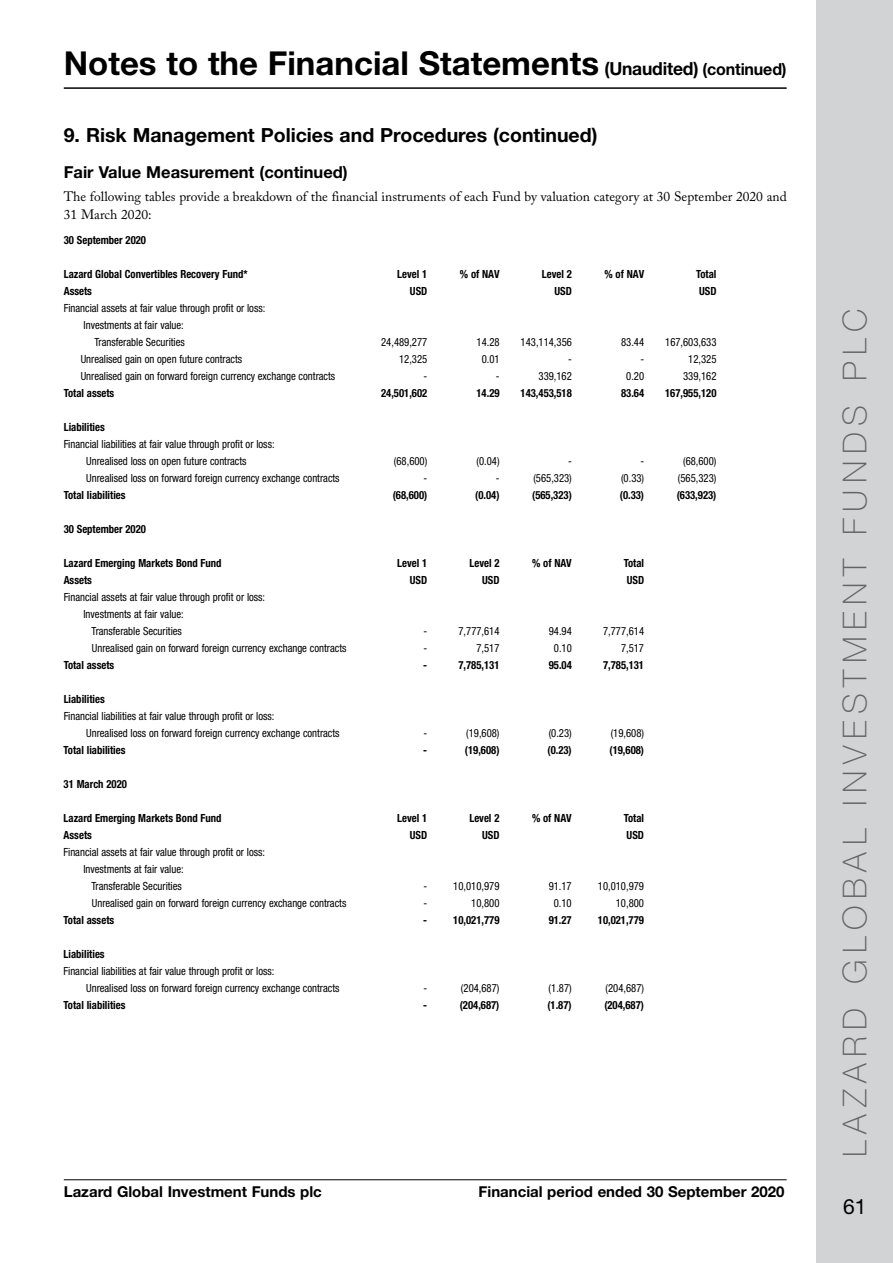
<style>
.page{position:relative;width:893px;height:1263px;background:#fff}
.page>*{position:absolute;margin:0;border:0;box-sizing:border-box;transform-origin:0 0}
.t1{font:700 33px "Helvetica Neue LT Std";color:#000}
.t2{font:100 33px "Helvetica Neue LT Std";letter-spacing:.2em;color:#636466}
.t3{font:21px "Helvetica Neue LT Std";color:#000}
.t4{font:700 19.5px "Helvetica Neue LT Std";color:#000}
.t5{font:700 16.5px "Helvetica Neue LT Std";color:#000}
.t6{font:700 15px "Helvetica Neue LT Std";color:#000}
.t7{font:13.5px/17.2px "Adobe Caslon Pro";color:#000}
.t8{font:condensed 11.25px/17px "Helvetica Neue LT Std";color:#000;scale:.95 1}
.t9{font:700 condensed 11.25px "Helvetica Neue LT Std";color:#000;scale:.95 1}
.s1{font-size:18px}
.s2{font-size:16.5px}
</style>
<div class="page">
<div style="left:816px;top:0;width:77px;height:1263px;background:#d1d3d4"></div>
<hr style="left:64px;top:1179px;width:723px;height:1px;background:#000">
<hr style="left:64px;top:87px;width:723px;height:2px;background:#000">
<h1 class="t1" style="left:64px;top:42px;width:724px">Notes to the Financial Statements <span class="s1">(Unaudited)</span> <span class="s2">(continued)</span></h1>
<h3 class="t4" style="left:64px;top:122px;width:535px">9. Risk Management Policies and Procedures (continued)</h3>
<h3 class="t5" style="left:64px;top:162px;width:285px">Fair Value Measurement (continued)</h3>
<p class="t7" style="left:64px;top:188px;width:724px">The following tables provide a breakdown of the financial instruments of each Fund by valuation category at 30 September 2020 and<br>31 March 2020:</p>
<p class="t9" style="left:64px;top:233px;width:88px">30 September 2020</p>
<p class="t9" style="left:64px;top:267px;width:195px">Lazard Global Convertibles Recovery Fund*</p>
<p class="t9" style="left:397px;top:267px;width:33px">Level 1</p>
<p class="t9" style="left:460px;top:267px;width:43px">% of NAV</p>
<p class="t9" style="left:542px;top:267px;width:33px">Level 2</p>
<p class="t9" style="left:604px;top:267px;width:43px">% of NAV</p>
<p class="t9" style="left:696px;top:267px;width:23px">Total</p>
<p class="t9" style="left:64px;top:284px;width:31px">Assets</p>
<p class="t9" style="left:410px;top:284px;width:20px">USD</p>
<p class="t9" style="left:554px;top:284px;width:20px">USD</p>
<p class="t9" style="left:699px;top:284px;width:20px">USD</p>
<p class="t8" style="left:64px;top:299px;width:214px">Financial assets at fair value through profit or loss:</p>
<p class="t8" style="left:84px;top:316px;width:107px">Investments at fair value:</p>
<p class="t8" style="left:94px;top:333px;width:97px">Transferable Securities</p>
<p class="t8" style="left:381px;top:333px;width:50px">24,489,277</p>
<p class="t8" style="left:477px;top:333px;width:26px">14.28</p>
<p class="t8" style="left:521px;top:333px;width:55px">143,114,356</p>
<p class="t8" style="left:621px;top:333px;width:26px">83.44</p>
<p class="t8" style="left:665px;top:333px;width:55px">167,603,633</p>
<p class="t8" style="left:81px;top:350px;width:171px">Unrealised gain on open future contracts</p>
<p class="t8" style="left:399px;top:350px;width:31px">12,325</p>
<p class="t8" style="left:482px;top:350px;width:20px">0.01</p>
<p class="t8" style="left:568px;top:350px;width:5px">-</p>
<p class="t8" style="left:640px;top:350px;width:5px">-</p>
<p class="t8" style="left:688px;top:350px;width:31px">12,325</p>
<p class="t8" style="left:81px;top:367px;width:269px">Unrealised gain on forward foreign currency exchange contracts</p>
<p class="t8" style="left:424px;top:367px;width:5px">-</p>
<p class="t8" style="left:496px;top:367px;width:5px">-</p>
<p class="t8" style="left:539px;top:367px;width:37px">339,162</p>
<p class="t8" style="left:626px;top:367px;width:20px">0.20</p>
<p class="t8" style="left:683px;top:367px;width:37px">339,162</p>
<p class="t9" style="left:64px;top:386px;width:55px">Total assets</p>
<p class="t9" style="left:381px;top:386px;width:50px">24,501,602</p>
<p class="t9" style="left:476px;top:386px;width:26px">14.29</p>
<p class="t9" style="left:521px;top:386px;width:55px">143,453,518</p>
<p class="t9" style="left:621px;top:386px;width:26px">83.64</p>
<p class="t9" style="left:665px;top:386px;width:56px">167,955,120</p>
<p class="t9" style="left:64px;top:420px;width:45px">Liabilities</p>
<p class="t8" style="left:64px;top:435px;width:223px;text-align:center">Financial liabilities at fair value through profit or loss:<br>Unrealised loss on open future contracts</p>
<p class="t8" style="left:394px;top:452px;width:37px">(68,600)</p>
<p class="t8" style="left:476px;top:452px;width:26px">(0.04)</p>
<p class="t8" style="left:568px;top:452px;width:5px">-</p>
<p class="t8" style="left:640px;top:452px;width:5px">-</p>
<p class="t8" style="left:683px;top:452px;width:37px">(68,600)</p>
<p class="t8" style="left:86px;top:469px;width:268px">Unrealised loss on forward foreign currency exchange contracts</p>
<p class="t8" style="left:424px;top:469px;width:5px">-</p>
<p class="t8" style="left:496px;top:469px;width:5px">-</p>
<p class="t8" style="left:533px;top:469px;width:42px">(565,323)</p>
<p class="t8" style="left:621px;top:469px;width:26px">(0.33)</p>
<p class="t8" style="left:678px;top:469px;width:42px">(565,323)</p>
<p class="t9" style="left:64px;top:488px;width:67px">Total liabilities</p>
<p class="t9" style="left:393px;top:488px;width:38px">(68,600)</p>
<p class="t9" style="left:475px;top:488px;width:27px">(0.04)</p>
<p class="t9" style="left:532px;top:488px;width:43px">(565,323)</p>
<p class="t9" style="left:620px;top:488px;width:27px">(0.33)</p>
<p class="t9" style="left:677px;top:488px;width:43px">(633,923)</p>
<p class="t9" style="left:64px;top:522px;width:88px">30 September 2020</p>
<p class="t9" style="left:64px;top:556px;width:168px">Lazard Emerging Markets Bond Fund</p>
<p class="t9" style="left:397px;top:556px;width:33px">Level 1</p>
<p class="t9" style="left:469px;top:556px;width:33px">Level 2</p>
<p class="t9" style="left:532px;top:556px;width:43px">% of NAV</p>
<p class="t9" style="left:624px;top:556px;width:23px">Total</p>
<p class="t9" style="left:64px;top:573px;width:31px">Assets</p>
<p class="t9" style="left:410px;top:573px;width:20px">USD</p>
<p class="t9" style="left:482px;top:573px;width:20px">USD</p>
<p class="t9" style="left:627px;top:573px;width:20px">USD</p>
<p class="t8" style="left:64px;top:588px;width:214px">Financial assets at fair value through profit or loss:</p>
<p class="t8" style="left:83px;top:605px;width:107px">Investments at fair value:</p>
<p class="t8" style="left:92px;top:622px;width:97px">Transferable Securities</p>
<p class="t8" style="left:423px;top:622px;width:5px">-</p>
<p class="t8" style="left:458px;top:622px;width:45px">7,777,614</p>
<p class="t8" style="left:549px;top:622px;width:26px">94.94</p>
<p class="t8" style="left:603px;top:622px;width:45px">7,777,614</p>
<p class="t8" style="left:92px;top:640px;width:269px">Unrealised gain on forward foreign currency exchange contracts</p>
<p class="t8" style="left:423px;top:640px;width:5px">-</p>
<p class="t8" style="left:476px;top:640px;width:26px">7,517</p>
<p class="t8" style="left:554px;top:640px;width:20px">0.10</p>
<p class="t8" style="left:621px;top:640px;width:26px">7,517</p>
<p class="t9" style="left:64px;top:658px;width:55px">Total assets</p>
<p class="t9" style="left:423px;top:658px;width:6px">-</p>
<p class="t9" style="left:458px;top:658px;width:45px">7,785,131</p>
<p class="t9" style="left:549px;top:658px;width:26px">95.04</p>
<p class="t9" style="left:603px;top:658px;width:45px">7,785,131</p>
<p class="t9" style="left:64px;top:692px;width:45px">Liabilities</p>
<p class="t8" style="left:86px;top:708px;width:268px;text-indent:-23px">Financial liabilities at fair value through profit or loss:<br>Unrealised loss on forward foreign currency exchange contracts</p>
<p class="t8" style="left:423px;top:725px;width:5px">-</p>
<p class="t8" style="left:466px;top:725px;width:37px">(19,608)</p>
<p class="t8" style="left:549px;top:725px;width:26px">(0.23)</p>
<p class="t8" style="left:611px;top:725px;width:37px">(19,608)</p>
<p class="t9" style="left:64px;top:743px;width:67px">Total liabilities</p>
<p class="t9" style="left:423px;top:743px;width:6px">-</p>
<p class="t9" style="left:465px;top:743px;width:38px">(19,608)</p>
<p class="t9" style="left:547px;top:743px;width:27px">(0.23)</p>
<p class="t9" style="left:609px;top:743px;width:38px">(19,608)</p>
<p class="t9" style="left:64px;top:777px;width:68px">31 March 2020</p>
<p class="t9" style="left:64px;top:811px;width:168px">Lazard Emerging Markets Bond Fund</p>
<p class="t9" style="left:397px;top:811px;width:33px">Level 1</p>
<p class="t9" style="left:469px;top:811px;width:33px">Level 2</p>
<p class="t9" style="left:532px;top:811px;width:43px">% of NAV</p>
<p class="t9" style="left:624px;top:811px;width:23px">Total</p>
<p class="t9" style="left:64px;top:828px;width:31px">Assets</p>
<p class="t9" style="left:410px;top:828px;width:20px">USD</p>
<p class="t9" style="left:482px;top:828px;width:20px">USD</p>
<p class="t9" style="left:627px;top:828px;width:20px">USD</p>
<p class="t8" style="left:64px;top:844px;width:214px">Financial assets at fair value through profit or loss:</p>
<p class="t8" style="left:83px;top:861px;width:107px">Investments at fair value:</p>
<p class="t8" style="left:91px;top:878px;width:97px">Transferable Securities</p>
<p class="t8" style="left:423px;top:878px;width:82px">- 10,010,979</p>
<p class="t8" style="left:549px;top:878px;width:26px">91.17</p>
<p class="t8" style="left:598px;top:878px;width:50px">10,010,979</p>
<p class="t8" style="left:92px;top:895px;width:269px">Unrealised gain on forward foreign currency exchange contracts</p>
<p class="t8" style="left:423px;top:895px;width:5px">-</p>
<p class="t8" style="left:471px;top:895px;width:31px">10,800</p>
<p class="t8" style="left:554px;top:895px;width:20px">0.10</p>
<p class="t8" style="left:616px;top:895px;width:31px">10,800</p>
<p class="t9" style="left:64px;top:913px;width:55px">Total assets</p>
<p class="t9" style="left:423px;top:913px;width:82px">- 10,021,779</p>
<p class="t9" style="left:549px;top:913px;width:26px">91.27</p>
<p class="t9" style="left:598px;top:913px;width:50px">10,021,779</p>
<p class="t9" style="left:64px;top:947px;width:45px">Liabilities</p>
<p class="t8" style="left:86px;top:963px;width:268px;text-indent:-23px">Financial liabilities at fair value through profit or loss:<br>Unrealised loss on forward foreign currency exchange contracts</p>
<p class="t8" style="left:423px;top:980px;width:5px">-</p>
<p class="t8" style="left:461px;top:980px;width:42px">(204,687)</p>
<p class="t8" style="left:549px;top:980px;width:26px">(1.87)</p>
<p class="t8" style="left:605px;top:980px;width:42px">(204,687)</p>
<p class="t9" style="left:64px;top:998px;width:67px">Total liabilities</p>
<p class="t9" style="left:423px;top:998px;width:6px">-</p>
<p class="t9" style="left:460px;top:998px;width:43px">(204,687)</p>
<p class="t9" style="left:547px;top:998px;width:27px">(1.87)</p>
<p class="t9" style="left:604px;top:998px;width:43px">(204,687)</p>
<h3 class="t6" style="left:64px;top:1182px;width:260px">Lazard Global Investment Funds plc</h3>
<h3 class="t6" style="left:479px;top:1182px;width:307px">Financial period ended 30 September 2020</h3>
<h1 class="t2" style="left:836px;top:1157px;width:849px;rotate:-90deg">LAZARD GLOBAL INVESTMENT FUNDS PLC</h1>
<h2 class="t3" style="left:843px;top:1194px;width:25px">61</h2>
</div>
